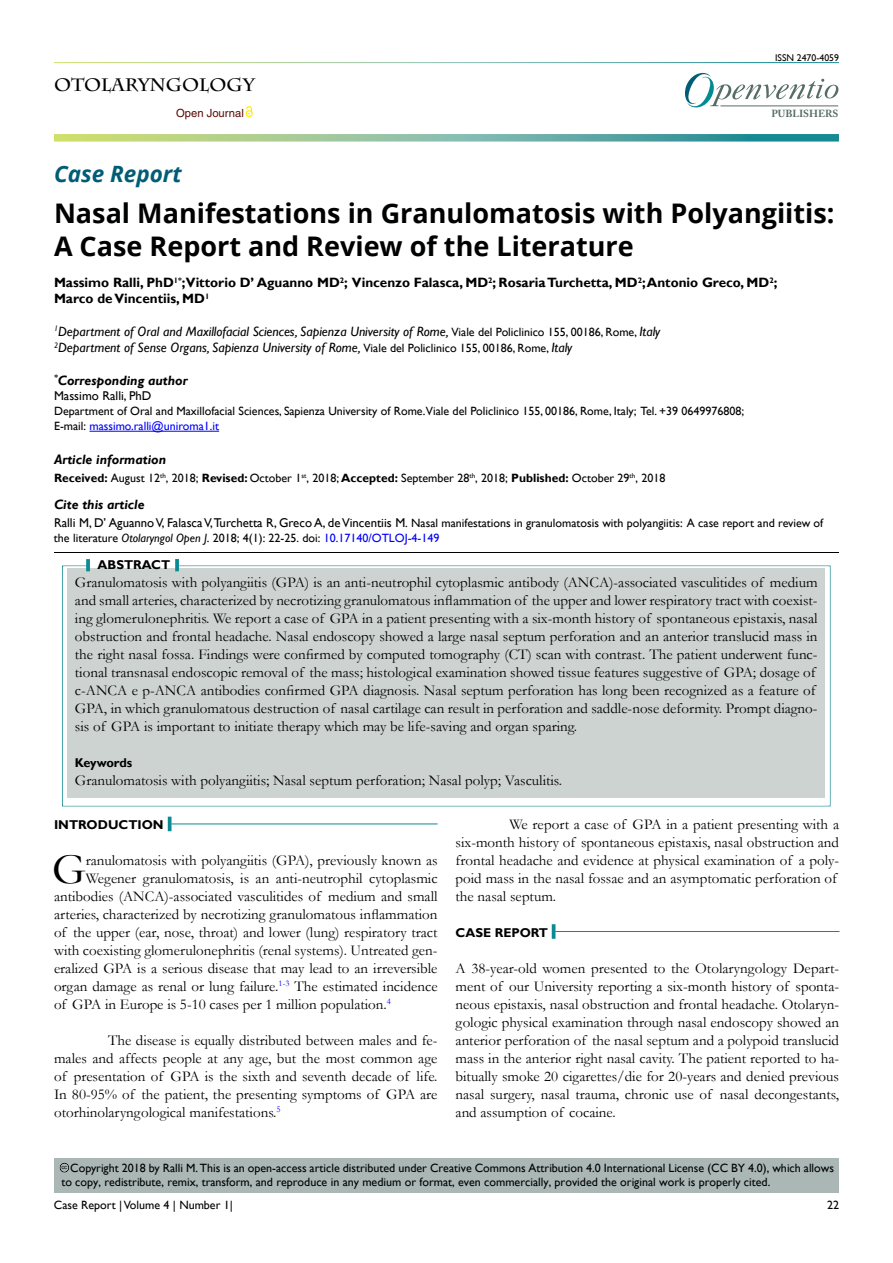
<style>
.page{position:relative;width:893px;height:1263px;background:#fff}
.page>*{position:absolute;margin:0;border:0;box-sizing:border-box;transform-origin:0 0}
.t1{font:43.8px "Garamond";color:#000}
.t2{font:700 27px/32.4px "Open Sans";color:#000101}
.t3{font:italic 700 22.5px "Open Sans";color:#015d76}
.t4{font:700 18px "Charlemagne Std";color:#000}
.t5{font:15px/18px "Garamond";color:#000}
.t6{font:italic 13.5px/16.2px "Gill Sans";color:#000101}
.t7{font:700 13.5px/16.2px "Gill Sans";color:#000101}
.t8{font:italic 700 13.5px "Gill Sans";color:#000101}
.t9{font:italic 700 13.5px "Gill Sans";color:#000}
.t10{font:700 12.75px "Gill Sans";color:#000}
.t11{font:12.75px "Gill Sans";color:#000101}
.t12{font:12px/15px "Gill Sans";color:#000}
.t13{font:12px/15px "Gill Sans";color:#000101}
.t14{font:11.25px "Helvetica LT Std";color:#580b05}
.t15{font:700 10.2px "Adobe Caslon Pro";color:#566d65}
.t16{font:9.75px "Gill Sans";color:#0a0000}
.t17{font:5.7px "Arial";color:#000}
.s1{font-style:normal;font-size:12px}
.s2{color:#0000fa}
.s3{font-weight:700}
.s4{font-size:12.75px;color:#000101}
.s5{font-style:italic}
</style>
<div class="page">
<svg style="left:685px;top:73px;width:153px;height:35px"></svg>
<hr style="left:720px;top:106px;width:118px;height:1px;background:#566d65">
<svg style="left:54px;top:134px;width:785px;height:8px;background:#83bb9d"></svg>
<svg style="left:246px;top:106px;width:6px;height:10px"></svg>
<hr style="left:89px;top:431px;width:130px;height:1px;background:#0000fa">
<div style="left:50px;top:555px;width:793px;height:252px;background:#f9f2f3;opacity:.75"></div>
<svg style="left:86px;top:559px;width:4px;height:12px"></svg>
<svg style="left:175px;top:559px;width:4px;height:12px"></svg>
<div style="left:42px;top:541px;width:810px;height:14px;background:#f9f2f3;opacity:.75"></div>
<div style="left:54px;top:1158px;width:785px;height:35px;background:#aab7b5"></div>
<div style="left:47px;top:1149px;width:37px;height:24px;background:#f9f2f3;opacity:.75"></div>
<hr style="left:555px;top:931px;width:284px;height:1px;background:#0a8b93">
<hr style="left:552px;top:924px;width:3px;height:15px;background:#0a8b93">
<hr style="left:171px;top:823px;width:267px;height:1px;background:#0a8b93">
<svg style="left:168px;top:817px;width:4px;height:14px"></svg>
<p class="t4" style="left:54px;top:74px;width:202px">OTOLARYNGOLOGY</p>
<p class="t14" style="left:176px;top:107px;width:69px">Open Journal</p>
<h3 class="t3" style="left:54px;top:158px;width:129px">Case Report</h3>
<p class="t16" style="left:775px;top:52px;width:65px">ISSN 2470-4059</p>
<p class="t15" style="left:771px;top:108px;width:69px">PUBLISHERS</p>
<h2 class="t2" style="left:54px;top:196px;width:782px">Nasal Manifestations in Granulomatosis with Polyangiitis:<br>A Case Report and Review of the Literature</h2>
<p class="t7" style="left:54px;top:275px;width:725px">Massimo Ralli, PhD<sup>1*</sup>;Vittorio D’ Aguanno MD<sup>2</sup>; Vincenzo Falasca, MD<sup>2</sup>; Rosaria Turchetta, MD<sup>2</sup>; Antonio Greco, MD<sup>2</sup>;<br>Marco de Vincentiis, MD<sup>1</sup></p>
<p class="t6" style="left:54px;top:323px;width:608px"><sup>1</sup>Department of Oral and Maxillofacial Sciences, Sapienza University of Rome, <span class="s1">Viale del Policlinico 155, 00186, Rome,</span> Italy<br><sup>2</sup>Department of Sense Organs, Sapienza University of Rome, <span class="s1">Viale del Policlinico 155, 00186, Rome,</span> Italy</p>
<p class="t8" style="left:54px;top:372px;width:135px"><sup>*</sup>Corresponding author</p>
<p class="t11" style="left:54px;top:389px;width:99px">Massimo Ralli, PhD</p>
<p class="t13" style="left:54px;top:404px;width:692px">Department of Oral and Maxillofacial Sciences, Sapienza University of Rome.Viale del Policlinico 155, 00186, Rome, Italy; Tel. +39 0649976808;<br>E-mail: <span class="s2">massimo.ralli@uniroma1.it</span></p>
<p class="t8" style="left:54px;top:452px;width:114px">Article information</p>
<p class="t13" style="left:54px;top:471px;width:613px"><span class="s3">Received:</span> August 12<sup>th</sup>, 2018; <span class="s3">Revised:</span> October 1<sup>st</sup>, 2018; <span class="s3">Accepted:</span> September 28<sup>th</sup>, 2018; <span class="s3">Published:</span> October 29<sup>th</sup>, 2018</p>
<p class="t9" style="left:54px;top:496px;width:92px">Cite this article</p>
<p class="t12" style="left:54px;top:516px;width:771px"><span class="s4">Ralli M, D’ Aguanno V, Falasca V,Turchetta R, Greco A, de Vincentiis M</span>. Nasal manifestations in granulomatosis with polyangiitis: A case report and review of the literature <span class="s5">Otolaryngol Open J</span>. 2018; 4(1): 22-25. doi: <span class="s2">10.17140/OTLOJ-4-149</span></p>
<p class="t10" style="left:98px;top:557px;width:74px">ABSTRACT</p>
<p class="t5" style="left:75px;top:573px;width:744px">Granulomatosis with polyangiitis (GPA) is an anti-neutrophil cytoplasmic antibody (ANCA)-associated vasculitides of medium and small arteries, characterized by necrotizing granulomatous inflammation of the upper and lower respiratory tract with coexist&shy;ing glomerulonephritis. We report a case of GPA in a patient presenting with a six-month history of spontaneous epistaxis, nasal obstruction and frontal headache. Nasal endoscopy showed a large nasal septum perforation and an anterior translucid mass in the right nasal fossa. Findings were confirmed by computed tomography (CT) scan with contrast. The patient underwent func&shy;tional transnasal endoscopic removal of the mass; histological examination showed tissue features suggestive of GPA; dosage of c-ANCA e p-ANCA antibodies confirmed GPA diagnosis. Nasal septum perforation has long been recognized as a feature of GPA, in which granulomatous destruction of nasal cartilage can result in perforation and saddle-nose deformity. Prompt diagno&shy;sis of GPA is important to initiate therapy which may be life-saving and organ sparing.</p>
<p class="t10" style="left:75px;top:755px;width:59px">Keywords</p>
<p class="t5" style="left:75px;top:771px;width:489px">Granulomatosis with polyangiitis; Nasal septum perforation; Nasal polyp; Vasculitis.</p>
<p class="t10" style="left:54px;top:817px;width:111px">INTRODUCTION</p>
<h1 class="t1" style="left:52px;top:840px;width:35px">G</h1>
<p class="t5" style="left:86px;top:851px;width:353px">ranulomatosis with polyangiitis (GPA), previously known as</p>
<p class="t5" style="left:456px;top:815px;width:385px;text-indent:54px">We report a case of GPA in a patient presenting with a six-month history of spontaneous epistaxis, nasal obstruction and frontal headache and evidence at physical examination of a poly&shy;poid mass in the nasal fossae and an asymptomatic perforation of the nasal septum.</p>
<p class="t10" style="left:456px;top:925px;width:94px">CASE REPORT</p>
<p class="t5" style="left:456px;top:959px;width:385px;text-align:justify">A 38-year-old women presented to the Otolaryngology Depart&shy;ment of our University reporting a six-month history of sponta&shy;neous epistaxis, nasal obstruction and frontal headache. Otolaryn&shy;gologic physical examination through nasal endoscopy showed an anterior perforation of the nasal septum and a polypoid translucid mass in the anterior right nasal cavity. The patient reported to ha&shy;bitually smoke 20 cigarettes/die for 20-years and denied previous nasal surgery, nasal trauma, chronic use of nasal decongestants, and assumption of cocaine.</p>
<p class="t5" style="left:86px;top:869px;width:353px">Wegener granulomatosis, is an anti-neutrophil cytoplasmic</p>
<p class="t5" style="left:54px;top:887px;width:385px">antibodies (ANCA)-associated vasculitides of medium and small</p>
<p class="t5" style="left:54px;top:905px;width:385px">arteries, characterized by necrotizing granulomatous inflammation</p>
<p class="t5" style="left:54px;top:923px;width:385px">of the upper (ear, nose, throat) and lower (lung) respiratory tract</p>
<p class="t5" style="left:54px;top:941px;width:385px">with coexisting glomerulonephritis (renal systems). Untreated gen-</p>
<p class="t5" style="left:54px;top:959px;width:385px">eralized GPA is a serious disease that may lead to an irreversible</p>
<p class="t5" style="left:54px;top:977px;width:385px">organ damage as renal or lung failure.<sup>1-3</sup> The estimated incidence</p>
<p class="t5" style="left:54px;top:995px;width:338px">of GPA in Europe is 5-10 cases per 1 million population.<sup>4</sup></p>
<p class="t5" style="left:54px;top:1031px;width:385px;text-align:justify;text-indent:54px">The disease is equally distributed between males and fe&shy;males and affects people at any age, but the most common age of presentation of GPA is the sixth and seventh decade of life.<br>In 80-95% of the patient, the presenting symptoms of GPA are otorhinolaryngological manifestations.<sup>5</sup></p>
<p class="t12" style="left:61px;top:1161px;width:774px;line-height:14.4px;text-indent:9px">Copyright 2018 by Ralli M. This is an open-access article distributed under Creative Commons Attribution 4.0 International License (CC BY 4.0), which allows to copy, redistribute, remix, transform, and reproduce in any medium or format, even commercially, provided the original work is properly cited.</p>
<p class="t17" style="left:61px;top:1163px;width:7px">cc</p>
<p class="t12" style="left:54px;top:1198px;width:180px">Case Report | Volume 4 | Number 1|</p>
<p class="t12" style="left:827px;top:1197px;width:13px">22</p>
</div>
